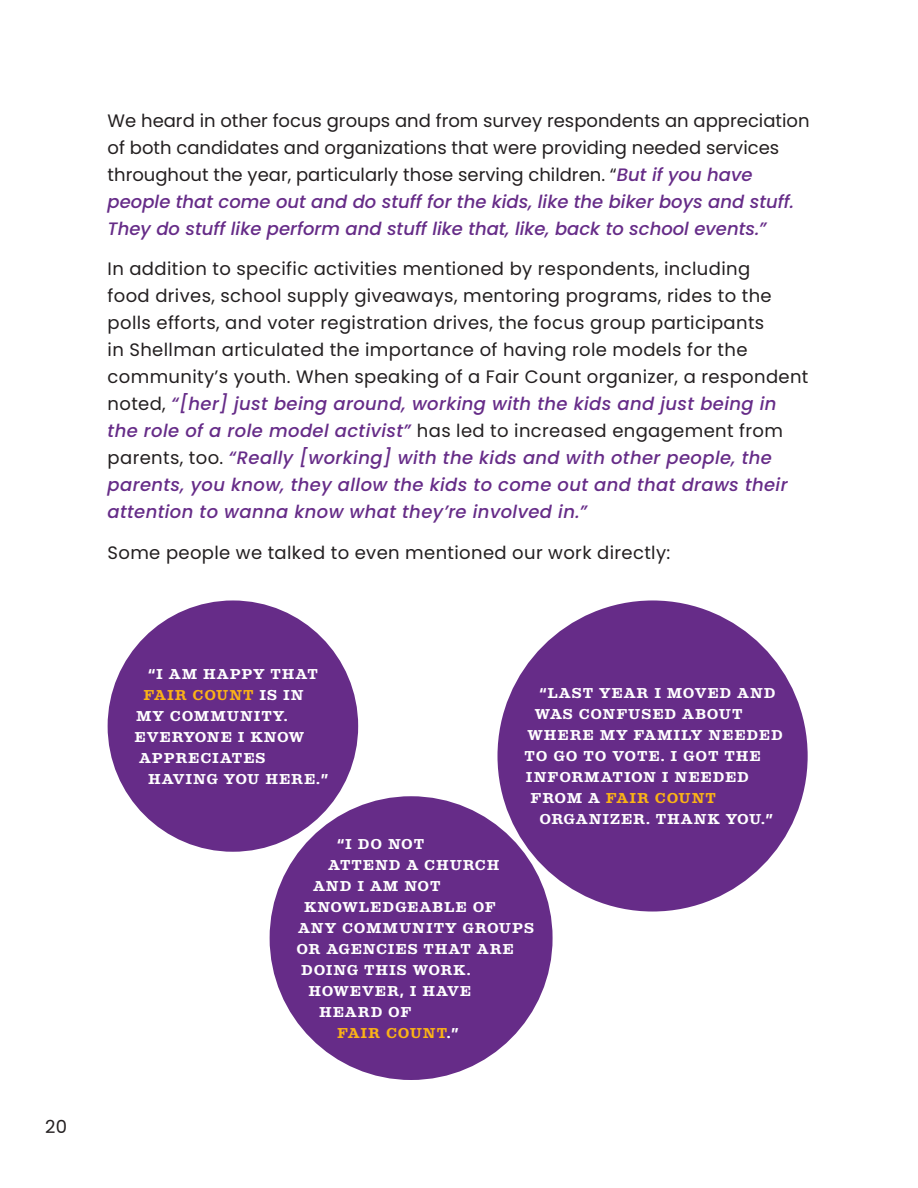
<style>
.page{position:relative;width:918px;height:1188px;background:#fff}
.page>*{position:absolute;margin:0;border:0;box-sizing:border-box;transform-origin:0 0}
.t1{font:18px/27px "Poppins";letter-spacing:.02em;color:#231f20}
.t2{font:18px/27px "Poppins";color:#231f20}
.t3{font:700 15px "Albiona";letter-spacing:.06em;color:#fff}
.t4{font:700 15px "Albiona";letter-spacing:.06em;color:#fbb316}
.t5{font:700 15px "Albiona";letter-spacing:.04em;color:#fff}
.s1{font-weight:500;font-style:italic;color:#662c88}
.s2{color:#fff}
</style>
<div class="page">
<div style="left:497px;top:600px;width:311px;height:312px;background:#662c88;border-radius:50%"></div>
<div style="left:270px;top:796px;width:283px;height:284px;background:#662c88;border-radius:50%"></div>
<div style="left:108px;top:600px;width:250px;height:252px;background:#662c88;border-radius:50%"></div>
<p class="t2" style="left:108px;top:107px;width:703px">We heard in other focus groups and from survey respondents an appreciation of both candidates and organizations that were providing needed services throughout the year, particularly those serving children. “<span class="s1">But if you have people that come out and do stuff for the kids, like the biker boys and stuff.<br>They do stuff like perform and stuff like that, like, back to school events.”</span></p>
<p class="t1" style="left:108px;top:256px;width:702px">In addition to specific activities mentioned by respondents, including<br>food drives, school supply giveaways, mentoring programs, rides to the polls efforts, and voter registration drives, the focus group participants<br>in Shellman articulated the importance of having role models for the community’s youth. When speaking of a Fair Count organizer, a respondent noted, <span class="s1">“[her] just being around, working with the kids and just being in the role of a role model activist”</span> has led to increased engagement from parents, too. <span class="s1">“Really [working] with the kids and with other people, the parents, you know, they allow the kids to come out and that draws their attention to wanna know what they’re involved in.”</span></p>
<p class="t1" style="left:108px;top:539px;width:564px">Some people we talked to even mentioned our work directly:</p>
<p class="t1" style="left:45px;top:1114px;width:24px">20</p>
<p class="t3" style="left:148px;top:665px;width:171px">“I AM HAPPY THAT</p>
<p class="t4" style="left:144px;top:686px;width:162px">FAIR COUNT <span class="s2">IS IN</span></p>
<p class="t3" style="left:136px;top:707px;width:153px">MY COMMUNITY.</p>
<p class="t5" style="left:135px;top:728px;width:171px">EVERYONE I KNOW</p>
<p class="t3" style="left:139px;top:749px;width:128px">APPRECIATES</p>
<p class="t3" style="left:148px;top:770px;width:182px">HAVING YOU HERE.”</p>
<p class="t3" style="left:539px;top:684px;width:238px">“LAST YEAR I MOVED AND</p>
<p class="t3" style="left:535px;top:705px;width:209px">WAS CONFUSED ABOUT</p>
<p class="t3" style="left:527px;top:726px;width:257px">WHERE MY FAMILY NEEDED</p>
<p class="t3" style="left:524px;top:747px;width:238px">TO GO TO VOTE. I GOT THE</p>
<p class="t3" style="left:526px;top:768px;width:224px">INFORMATION I NEEDED</p>
<p class="t4" style="left:530px;top:789px;width:187px"><span class="s2">FROM A</span> FAIR COUNT</p>
<p class="t3" style="left:539px;top:810px;width:235px">ORGANIZER. THANK YOU.”</p>
<p class="t3" style="left:337px;top:835px;width:89px">“I DO NOT</p>
<p class="t3" style="left:328px;top:856px;width:173px">ATTEND A CHURCH</p>
<p class="t3" style="left:313px;top:877px;width:129px">AND I AM NOT</p>
<p class="t3" style="left:304px;top:898px;width:193px">KNOWLEDGEABLE OF</p>
<p class="t3" style="left:298px;top:919px;width:237px">ANY COMMUNITY GROUPS</p>
<p class="t3" style="left:297px;top:940px;width:219px">OR AGENCIES THAT ARE</p>
<p class="t3" style="left:301px;top:961px;width:171px">DOING THIS WORK.</p>
<p class="t3" style="left:309px;top:982px;width:164px">HOWEVER, I HAVE</p>
<p class="t3" style="left:319px;top:1003px;width:94px">HEARD OF</p>
<p class="t4" style="left:337px;top:1024px;width:123px">FAIR COUNT<span class="s2">.”</span></p>
</div>
